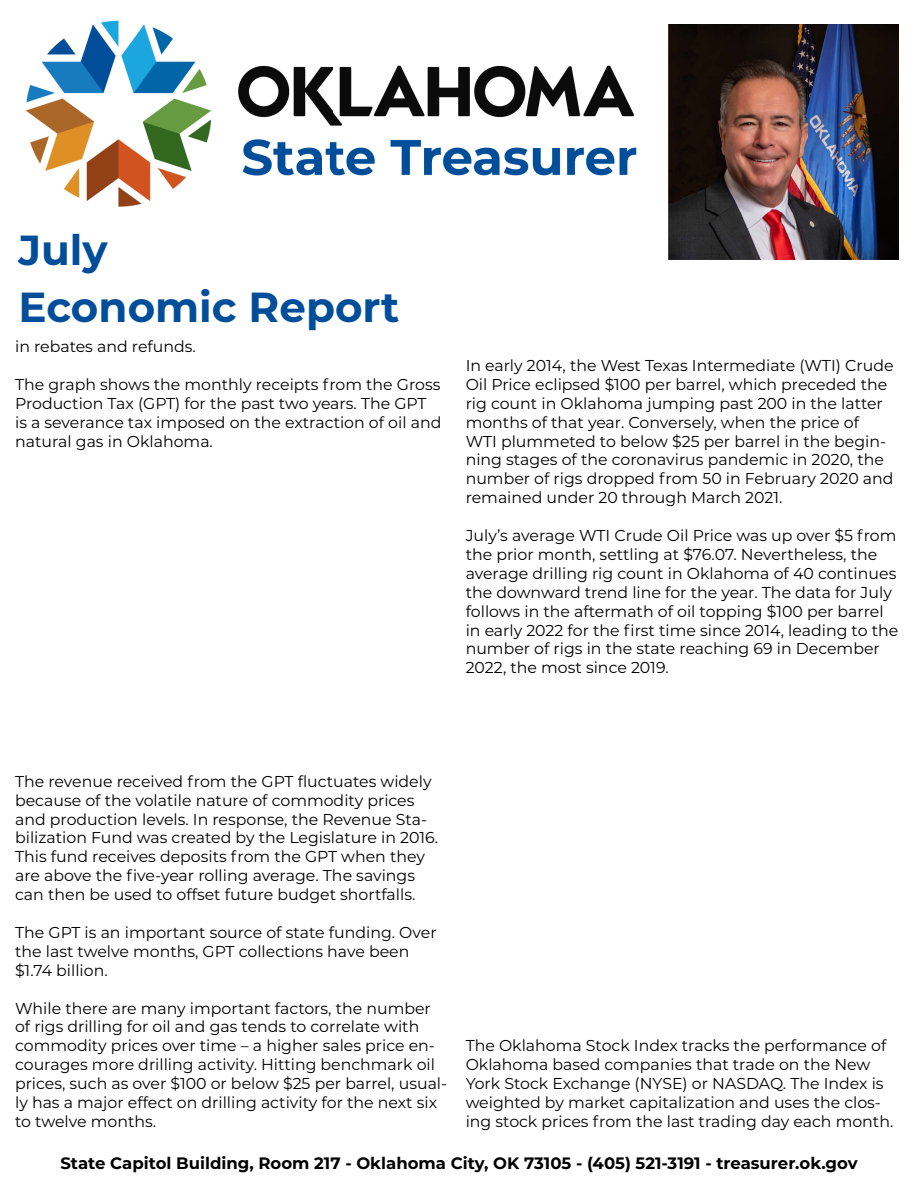
<style>
.page{position:relative;width:918px;height:1188px;background:#fff}
.page>*{position:absolute;margin:0;border:0;box-sizing:border-box;transform-origin:0 0}
.t1{font:700 42px "Montserrat";color:#004e9a}
.t2{font:700 16.5px "Montserrat";color:#000}
.t3{font:15.75px/18.9px "Montserrat";color:#000}
</style>
<div class="page">
<img style="left:25px;top:20px;width:612px;height:187px">
<img style="left:668px;top:24px;width:230px;height:235px">
<h1 class="t1" style="left:18px;top:220px;width:91px">July</h1>
<h1 class="t1" style="left:18px;top:277px;width:383px">Economic Report</h1>
<p class="t3" style="left:15px;top:336px;width:182px">in rebates and refunds.</p>
<p class="t3" style="left:15px;top:374px;width:428px">The graph shows the monthly receipts from the Gross Production Tax (GPT) for the past two years. The GPT is a severance tax imposed on the extraction of oil and natural gas in Oklahoma.</p>
<p class="t3" style="left:466px;top:355px;width:429px">In early 2014, the West Texas Intermediate (WTI) Crude Oil Price eclipsed $100 per barrel, which preceded the rig count in Oklahoma jumping past 200 in the latter months of that year. Conversely, when the price of WTI plummeted to below $25 per barrel in the begin&shy;ning stages of the coronavirus pandemic in 2020, the number of rigs dropped from 50 in February 2020 and remained under 20 through March 2021.</p>
<p class="t3" style="left:466px;top:525px;width:434px">July’s average WTI Crude Oil Price was up over $5 from the prior month, settling at $76.07. Nevertheless, the average drilling rig count in Oklahoma of 40 continues the downward trend line for the year. The data for July follows in the aftermath of oil topping $100 per barrel in early 2022 for the first time since 2014, leading to the number of rigs in the state reaching 69 in December 2022, the most since 2019.</p>
<p class="t3" style="left:15px;top:771px;width:425px">The revenue received from the GPT fluctuates widely because of the volatile nature of commodity prices and production levels. In response, the Revenue Sta&shy;bilization Fund was created by the Legislature in 2016.<br>This fund receives deposits from the GPT when they are above the five-year rolling average. The savings can then be used to offset future budget shortfalls.</p>
<p class="t3" style="left:15px;top:922px;width:423px">The GPT is an important source of state funding. Over the last twelve months, GPT collections have been $1.74 billion.</p>
<p class="t3" style="left:15px;top:998px;width:434px">While there are many important factors, the number of rigs drilling for oil and gas tends to correlate with commodity prices over time – a higher sales price en&shy;courages more drilling activity. Hitting benchmark oil prices, such as over $100 or below $25 per barrel, usual&shy;ly has a major effect on drilling activity for the next six to twelve months.</p>
<p class="t3" style="left:466px;top:1036px;width:429px">The Oklahoma Stock Index tracks the performance of Oklahoma based companies that trade on the New York Stock Exchange (NYSE) or NASDAQ. The Index is weighted by market capitalization and uses the clos&shy;ing stock prices from the last trading day each month.</p>
<p class="t2" style="left:60px;top:1152px;width:799px">State Capitol Building, Room 217 - Oklahoma City, OK 73105 - (405) 521-3191 - treasurer.ok.gov</p>
</div>
